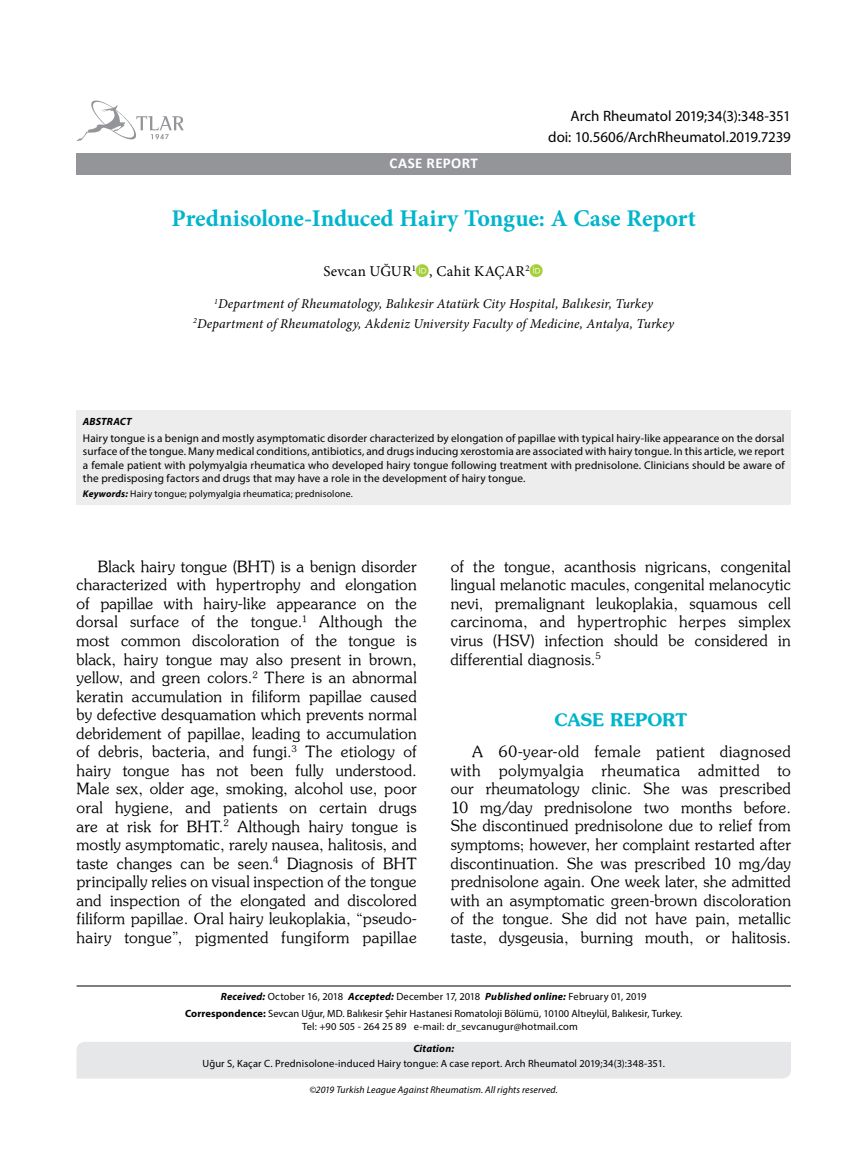
<style>
.page{position:relative;width:859px;height:1170px;background:#fff}
.page>*{position:absolute;margin:0;border:0;box-sizing:border-box;transform-origin:0 0}
.t1{font:700 24px "Minion Pro";color:#00b5cc}
.t2{font:17.4px "Souvenir Turk B";letter-spacing:.005em;color:#00b5cc}
.t3{font:15.45px/18.6px "Souvenir Turk";letter-spacing:.02em;color:#000;text-align:justify}
.t4{font:15px "Myriad Pro";color:#000}
.t5{font:15px "Minion Pro";letter-spacing:.015em;color:#000}
.t6{font:700 15px "Calibri";letter-spacing:.025em;color:#fff}
.t7{font:italic 13.5px/19.5px "Minion Pro";letter-spacing:.01em;color:#000;text-align:center}
.t8{font:11.25px/13.5px "Myriad Pro";letter-spacing:.01em;color:#000;text-align:justify}
.t9{font:10.5px/16.8px "Myriad Pro";letter-spacing:.01em;color:#000;text-align:center}
.t10{font:italic 700 10.5px "Myriad Pro";letter-spacing:.02em;color:#000}
.t11{font:9.75px "Myriad Pro";letter-spacing:.015em;color:#000}
.t12{font:italic 9.75px "Myriad Pro";letter-spacing:.015em;color:#000}
.s1{font-weight:700;font-style:italic}
.s2{font-weight:700}
</style>
<div class="page">
<svg style="left:76px;top:100px;width:108px;height:41px"></svg>
<div style="left:77px;top:153px;width:714px;height:21px;background:#939598"></div>
<div style="left:77px;top:410px;width:714px;height:95px;background:#ededee"></div>
<hr style="left:77px;top:985px;width:714px;height:1px;background:#000">
<div style="left:77px;top:1042px;width:714px;height:36px;background:#e6e7e8"></div>
<p class="t4" style="left:570px;top:107px;width:222px">Arch Rheumatol 2019;34(3):348-351</p>
<p class="t6" style="left:389px;top:152px;width:90px">CASE REPORT</p>
<p class="t4" style="left:548px;top:127px;width:244px">doi: 10.5606/ArchRheumatol.2019.7239</p>
<h1 class="t1" style="left:172px;top:201px;width:526px">Prednisolone-Induced Hairy Tongue: A Case Report</h1>
<p class="t5" style="left:323px;top:261px;width:208px">Sevcan UĞUR<sup>1</sup> , Cahit KAÇAR<sup>2</sup></p>
<p class="t7" style="left:193px;top:294px;width:482px"><sup>1</sup>Department of Rheumatology, Balıkesir Atatürk City Hospital, Balıkesir, Turkey<br><sup>2</sup>Department of Rheumatology, Akdeniz University Faculty of Medicine, Antalya, Turkey</p>
<p class="t10" style="left:83px;top:415px;width:50px">ABSTRACT</p>
<p class="t8" style="left:83px;top:431px;width:703px">Hairy tongue is a benign and mostly asymptomatic disorder characterized by elongation of papillae with typical hairy-like appearance on the dorsal surface of the tongue. Many medical conditions, antibiotics, and drugs inducing xerostomia are associated with hairy tongue. In this article, we report a female patient with polymyalgia rheumatica who developed hairy tongue following treatment with prednisolone. Clinicians should be aware of the predisposing factors and drugs that may have a role in the development of hairy tongue.</p>
<p class="t11" style="left:83px;top:487px;width:271px"><span class="s1">Keywords:</span> Hairy tongue; polymyalgia rheumatica; prednisolone.</p>
<p class="t3" style="left:77px;top:556px;width:342px;text-indent:21px">Black hairy tongue (BHT) is a benign disorder characterized with hypertrophy and elongation of papillae with hairy-like appearance on the dorsal surface of the tongue.<sup>1</sup> Although the most common discoloration of the tongue is black, hairy tongue may also present in brown, yellow, and green colors.<sup>2</sup> There is an abnormal keratin accumulation in filiform papillae caused by defective desquamation which prevents normal debridement of papillae, leading to accumulation of debris, bacteria, and fungi.<sup>3</sup> The etiology of hairy tongue has not been fully understood.<br>Male sex, older age, smoking, alcohol use, poor oral hygiene, and patients on certain drugs are at risk for BHT.<sup>2</sup> Although hairy tongue is mostly asymptomatic, rarely nausea, halitosis, and taste changes can be seen.<sup>4</sup> Diagnosis of BHT principally relies on visual inspection of the tongue and inspection of the elongated and discolored filiform papillae. Oral hairy leukoplakia, “pseudo&shy;hairy tongue”, pigmented fungiform papillae</p>
<p class="t3" style="left:451px;top:556px;width:342px">of the tongue, acanthosis nigricans, congenital lingual melanotic macules, congenital melanocytic nevi, premalignant leukoplakia, squamous cell carcinoma, and hypertrophic herpes simplex virus (HSV) infection should be considered in differential diagnosis.<sup>5</sup></p>
<p class="t2" style="left:554px;top:708px;width:134px">CASE REPORT</p>
<p class="t3" style="left:451px;top:742px;width:342px;text-indent:21px">A 60-year-old female patient diagnosed with polymyalgia rheumatica admitted to our rheumatology clinic. She was prescribed 10 mg/day prednisolone two months before.<br>She discontinued prednisolone due to relief from symptoms; however, her complaint restarted after discontinuation. She was prescribed 10 mg/day prednisolone again. One week later, she admitted with an asymptomatic green-brown discoloration of the tongue. She did not have pain, metallic taste, dysgeusia, burning mouth, or halitosis.</p>
<p class="t9" style="left:185px;top:988px;width:499px"><span class="s1">Received:</span> October 16, 2018 <span class="s1">Accepted:</span> December 17, 2018 <span class="s1">Published online:</span> February 01, 2019<br><span class="s2">Correspondence:</span> Sevcan Uğur, MD. Balıkesir Şehir Hastanesi Romatoloji Bölümü, 10100 Altıeylül, Balıkesir, Turkey.</p>
<p class="t9" style="left:302px;top:1017px;width:277px">Tel: +90 505 - 264 25 89 e-mail: dr_sevcanugur@hotmail.com</p>
<p class="t10" style="left:413px;top:1041px;width:42px">Citation:</p>
<p class="t9" style="left:203px;top:1054px;width:464px">Uğur S, Kaçar C. Prednisolone-induced Hairy tongue: A case report. Arch Rheumatol 2019;34(3):348-351.</p>
<p class="t12" style="left:310px;top:1083px;width:250px">©2019 Turkish League Against Rheumatism. All rights reserved.</p>
</div>
